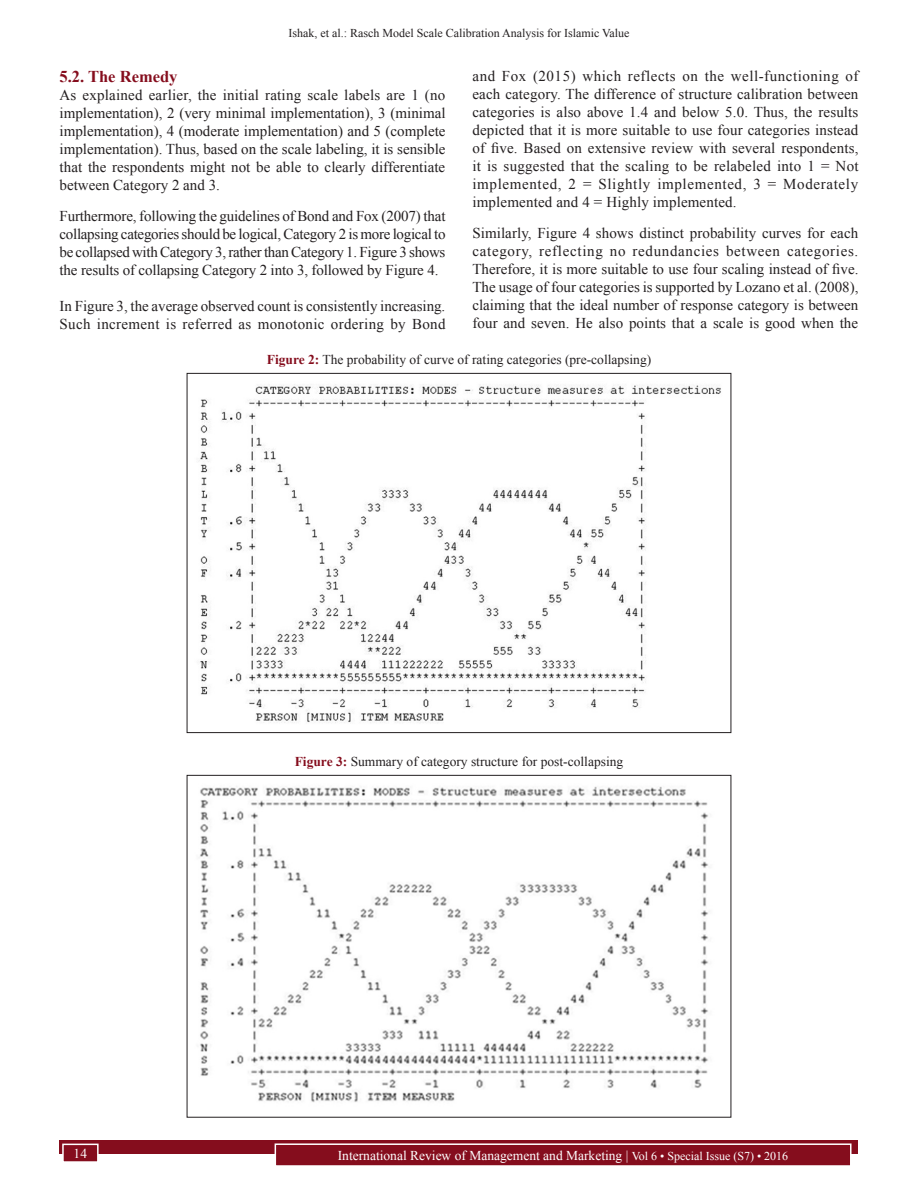
<style>
.page{position:relative;width:918px;height:1188px;background:#fff}
.page>*{position:absolute;margin:0;border:0;box-sizing:border-box;transform-origin:0 0}
.t1{font:700 16.5px "Times New Roman";color:#850d1d}
.TX{font:15px/18px "Times New Roman";letter-spacing:.005em;color:#231f20;text-align:justify}
.FGC{font:13.5px "Times New Roman";color:#231f20}
.t2{font:13.5px "Times New Roman";color:#fff}
.t3{font:12px "Times New Roman";color:#231f20}
.s1{font-weight:700;color:#850d1d}
.s2{font-size:12px}
</style>
<div class="page">
<div style="left:60px;top:1140px;width:798px;height:13px;background:#850d1d"></div>
<div style="left:275px;top:1144px;width:576px;height:22px;background:#850d1d"></div>
<div style="left:275px;top:1143px;width:577px;height:24px;border:2px solid #fff"></div>
<div style="left:63px;top:1144px;width:35px;height:18px;background:#850d1d"></div>
<div style="left:62px;top:1144px;width:37px;height:19px;border:2px solid #fff"></div>
<img style="left:198px;top:384px;width:523px;height:339px">
<img style="left:200px;top:786px;width:509px;height:316px">
<p class="t3" style="left:288px;top:25px;width:343px">Ishak, et al.: Rasch Model Scale Calibration Analysis for Islamic Value</p>
<p class="TX" style="left:472px;top:67px;width:388px">and Fox (2015) which reflects on the well-functioning of each category. The difference of structure calibration between categories is also above 1.4 and below 5.0. Thus, the results depicted that it is more suitable to use four categories instead of five. Based on extensive review with several respondents, it is suggested that the scaling to be relabeled into 1 = Not implemented, 2 = Slightly implemented, 3 = Moderately implemented and 4 = Highly implemented.</p>
<p class="TX" style="left:472px;top:224px;width:387px">Similarly, Figure 4 shows distinct probability curves for each category, reflecting no redundancies between categories.<br>Therefore, it is more suitable to use four scaling instead of five.<br>The usage of four categories is supported by Lozano et al. (2008), claiming that the ideal number of response category is between four and seven. He also points that a scale is good when the</p>
<p class="FGC" style="left:267px;top:351px;width:386px"><span class="s1">Figure 2:</span> The probability of curve of rating categories (pre-collapsing)</p>
<h2 class="t1" style="left:60px;top:64px;width:119px">5.2. The Remedy</h2>
<p class="TX" style="left:60px;top:86px;width:387px">As explained earlier, the initial rating scale labels are 1 (no implementation), 2 (very minimal implementation), 3 (minimal implementation), 4 (moderate implementation) and 5 (complete implementation). Thus, based on the scale labeling, it is sensible that the respondents might not be able to clearly differentiate between Category 2 and 3.</p>
<p class="TX" style="left:60px;top:207px;width:387px">Furthermore, following the guidelines of Bond and Fox (2007) that collapsing categories should be logical, Category 2 is more logical to be collapsed with Category 3, rather than Category 1. Figure 3 shows the results of collapsing Category 2 into 3, followed by Figure 4.</p>
<p class="TX" style="left:60px;top:297px;width:387px">In Figure 3, the average observed count is consistently increasing.<br>Such increment is referred as monotonic ordering by Bond</p>
<p class="FGC" style="left:295px;top:753px;width:330px"><span class="s1">Figure 3:</span> Summary of category structure for post-collapsing</p>
<p class="t2" style="left:74px;top:1144px;width:15px">14</p>
<p class="t2" style="left:338px;top:1146px;width:452px">International Review of Management and Marketing | <span class="s2">Vol 6 • Special Issue (S7) • 2016</span></p>
</div>
